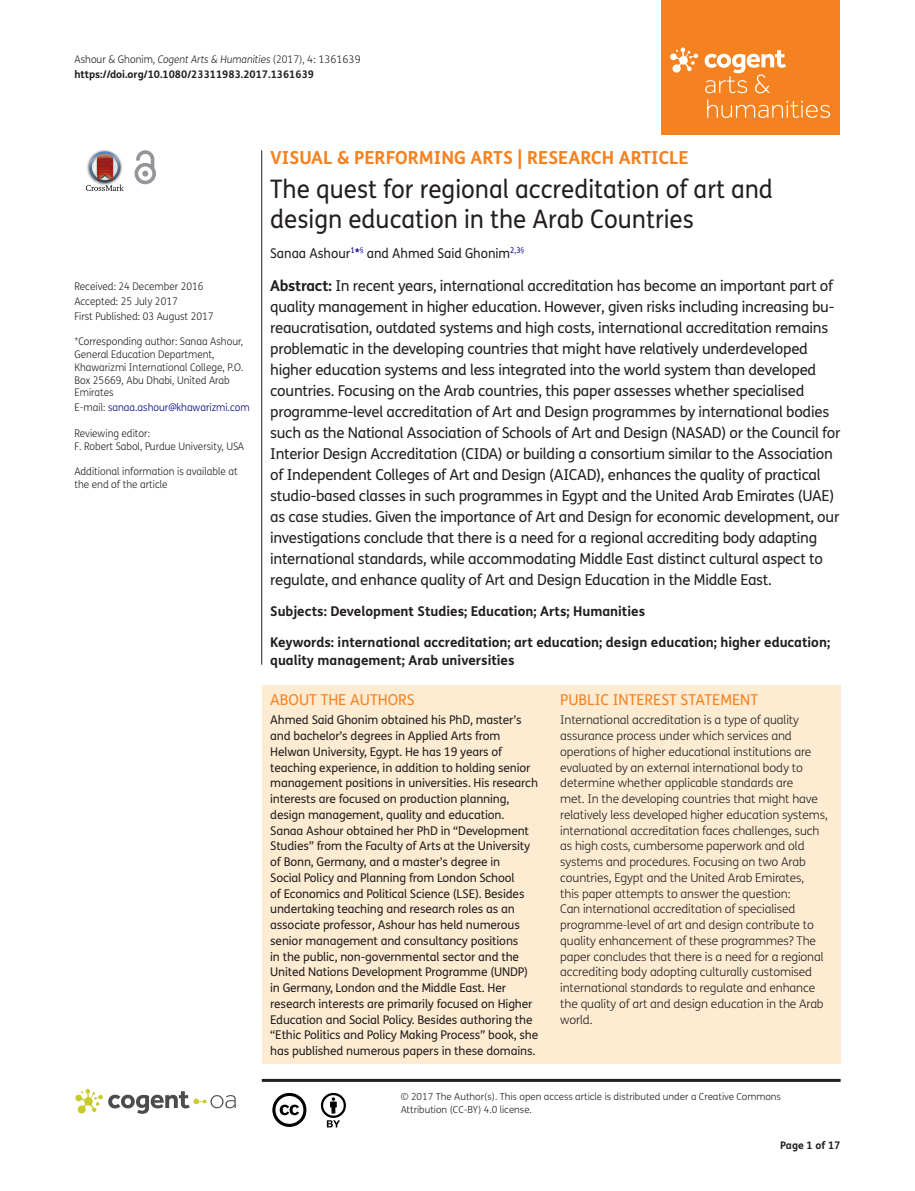
<style>
.page{position:relative;width:915px;height:1191px;background:#fff}
.page>*{position:absolute;margin:0;border:0;box-sizing:border-box;transform-origin:0 0}
.t1{font:25.5px/30px "FS Me Pro";color:#231f20;scale:.95 1}
.t2{font:700 18px "FS Me Pro";color:#f58220}
.t3{font:15px/21px "FS Me Pro";letter-spacing:-.015em;color:#231f20}
.t4{font:15px "FS Me Pro";color:#f58220}
.t5{font:700 13.5px/18px "FS Me Pro";color:#231f20}
.t6{font:13.5px "FS Me Pro";color:#231f20;scale:.95 1}
.t7{font:12px/15.8px "FS Me Pro";letter-spacing:-.01em;color:#231f20}
.t8{font:300 12px/15.8px "FS Me Pro";letter-spacing:-.01em;color:#231f20}
.t9{font:300 10.5px/12.8px "FS Me Pro";color:#231f20;scale:.95 1}
.t10{font:700 10.5px/15px "FS Me Pro";color:#231f20}
.t11{font:300 10.5px "FS Me Pro";color:#000080;scale:.95 1}
.t12{font:300 9.75px/12.8px "FS Me Pro";color:#231f20}
.s1{font-weight:300}
.s2{font-weight:300;font-style:italic}
.s3{color:#231f20}
.s4{color:#000080}
.s5{font-weight:700}
</style>
<div class="page">
<div style="left:661px;top:0;width:179px;height:134px;background:#f58220"></div>
<svg style="left:670px;top:48px;width:28px;height:25px"></svg>
<svg style="left:704px;top:50px;width:125px;height:68px"></svg>
<div style="left:261px;top:685px;width:579px;height:378px;background:#feecd2"></div>
<svg style="left:86px;top:151px;width:38px;height:40px"></svg>
<svg style="left:134px;top:150px;width:22px;height:34px"></svg>
<hr style="left:261px;top:150px;width:1px;height:515px;background:#231f20">
<hr style="left:262px;top:1078px;width:578px;height:3px;background:#231f20">
<svg style="left:75px;top:1089px;width:161px;height:24px"></svg>
<svg style="left:272px;top:1093px;width:34px;height:34px"></svg>
<svg style="left:321px;top:1093px;width:25px;height:34px"></svg>
<p class="t10" style="left:74px;top:51px;width:287px"><span class="s1">Ashour &amp; Ghonim,</span> <span class="s2">Cogent Arts &amp; Humanities</span> <span class="s1">(2017), 4: 1361639 </span>https://doi.org/10.1080/23311983.2017.1361639</p>
<p class="t9" style="left:74px;top:279px;width:148px;line-height:14.9px">Received: 24 December 2016<br>Accepted: 25 July 2017<br>First Published: 03 August 2017</p>
<p class="t9" style="left:74px;top:335px;width:179px">*Corresponding author: Sanaa Ashour,<br>General Education Department,<br>Khawarizmi International College, P.O.<br>Box 25669, Abu Dhabi, United Arab<br>Emirates</p>
<p class="t11" style="left:74px;top:400px;width:186px"><span class="s3">E-mail:</span> sanaa.ashour@khawarizmi.com</p>
<p class="t9" style="left:74px;top:426px;width:180px">Reviewing editor:<br>F. Robert Sabol, Purdue University, USA</p>
<p class="t9" style="left:74px;top:465px;width:173px">Additional information is available at the end of the article</p>
<p class="t2" style="left:270px;top:143px;width:420px">VISUAL &amp; PERFORMING ARTS | RESEARCH ARTICLE</p>
<h1 class="t1" style="left:270px;top:174px;width:530px">The quest for regional accreditation of art and design education in the Arab Countries</h1>
<p class="t6" style="left:270px;top:243px;width:269px">Sanaa Ashour<sup>1</sup><span class="s4">*</span><sup>§</sup> and Ahmed Said Ghonim<sup>2,3</sup><sup>§</sup></p>
<p class="t3" style="left:270px;top:275px;width:571px"><span class="s5">Abstract:</span> In recent years, international accreditation has become an important part of quality management in higher education. However, given risks including increasing bu&shy;reaucratisation, outdated systems and high costs, international accreditation remains problematic in the developing countries that might have relatively underdeveloped higher education systems and less integrated into the world system than developed countries. Focusing on the Arab countries, this paper assesses whether specialised programme-level accreditation of Art and Design programmes by international bodies such as the National Association of Schools of Art and Design (NASAD) or the Council for Interior Design Accreditation (CIDA) or building a consortium similar to the Association of Independent Colleges of Art and Design (AICAD), enhances the quality of practical studio-based classes in such programmes in Egypt and the United Arab Emirates (UAE) as case studies. Given the importance of Art and Design for economic development, our investigations conclude that there is a need for a regional accrediting body adapting international standards, while accommodating Middle East distinct cultural aspect to regulate, and enhance quality of Art and Design Education in the Middle East.</p>
<p class="t5" style="left:270px;top:602px;width:376px">Subjects: Development Studies; Education; Arts; Humanities</p>
<p class="t5" style="left:270px;top:632px;width:561px">Keywords: international accreditation; art education; design education; higher education; quality management; Arab universities</p>
<p class="t4" style="left:270px;top:689px;width:146px">ABOUT THE AUTHORS</p>
<p class="t7" style="left:270px;top:712px;width:269px">Ahmed Said Ghonim obtained his PhD, master’s and bachelor’s degrees in Applied Arts from Helwan University, Egypt. He has 19 years of teaching experience, in addition to holding senior management positions in universities. His research interests are focused on production planning, design management, quality and education.<br>Sanaa Ashour obtained her PhD in “Development Studies” from the Faculty of Arts at the University of Bonn, Germany, and a master’s degree in<br>Social Policy and Planning from London School<br>of Economics and Political Science (LSE). Besides undertaking teaching and research roles as an associate professor, Ashour has held numerous senior management and consultancy positions<br>in the public, non-governmental sector and the United Nations Development Programme (UNDP) in Germany, London and the Middle East. Her research interests are primarily focused on Higher Education and Social Policy. Besides authoring the “Ethic Politics and Policy Making Process” book, she has published numerous papers in these domains.</p>
<p class="t4" style="left:560px;top:689px;width:199px">PUBLIC INTEREST STATEMENT</p>
<p class="t8" style="left:560px;top:712px;width:269px">International accreditation is a type of quality assurance process under which services and operations of higher educational institutions are evaluated by an external international body to determine whether applicable standards are<br>met. In the developing countries that might have relatively less developed higher education systems, international accreditation faces challenges, such as high costs, cumbersome paperwork and old systems and procedures. Focusing on two Arab countries, Egypt and the United Arab Emirates,<br>this paper attempts to answer the question:<br>Can international accreditation of specialised programme-level of art and design contribute to quality enhancement of these programmes? The paper concludes that there is a need for a regional accrediting body adopting culturally customised international standards to regulate and enhance the quality of art and design education in the Arab world.</p>
<p class="t12" style="left:400px;top:1090px;width:381px">© 2017 The Author(s). This open access article is distributed under a Creative Commons<br>Attribution (CC-BY) 4.0 license.</p>
<p class="t10" style="left:780px;top:1137px;width:62px">Page 1 of 17</p>
</div>
